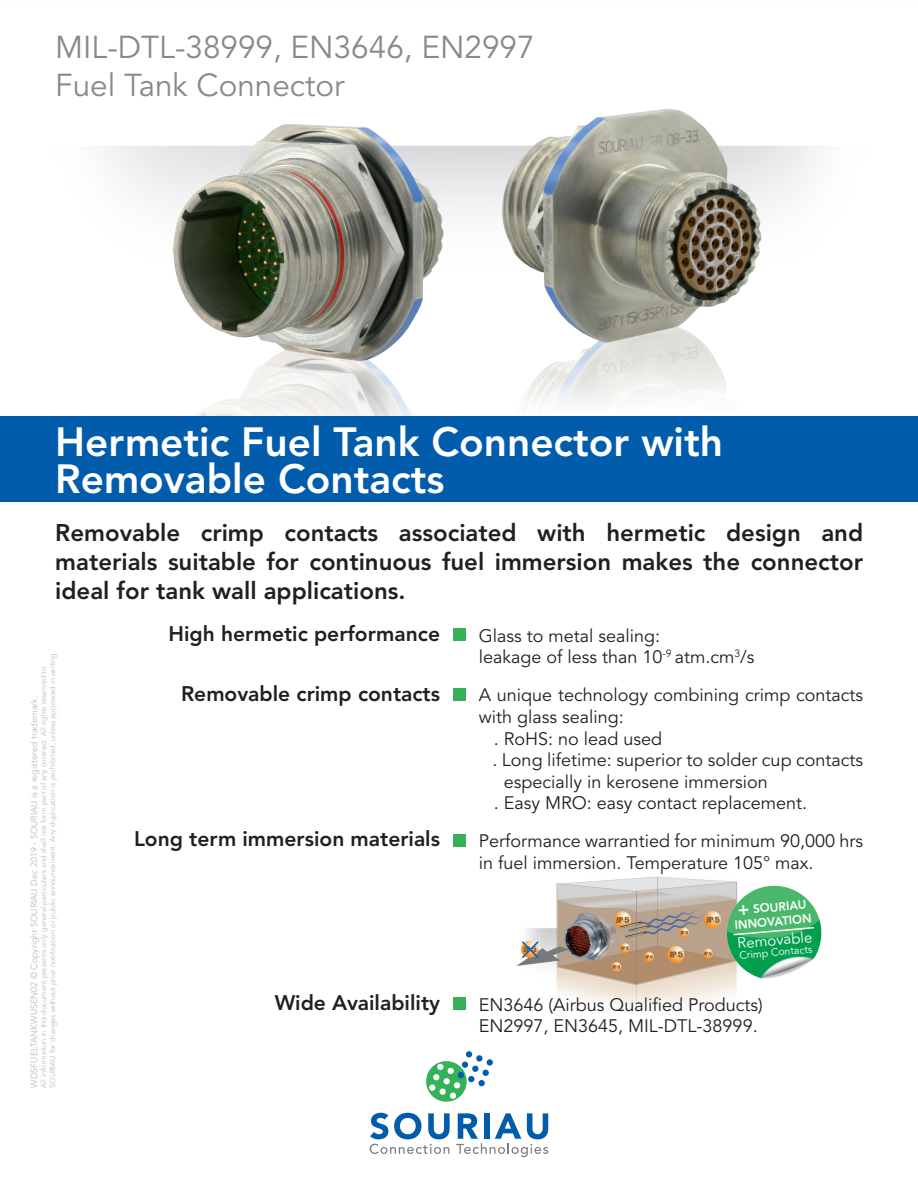
<style>
.page{position:relative;width:918px;height:1188px;background:#fff}
.page>*{position:absolute;margin:0;border:0;box-sizing:border-box;transform-origin:0 0}
.t1{font:800 40.5px/37.5px "Avenir LT Std";color:#fff}
.t2{font:31.5px/37.8px "Avenir LT Std";color:#87898c}
.t3{font:800 24px/28.8px "Avenir LT Std";color:#231f20;text-align:justify}
.t4{font:800 21px "Avenir LT Std";color:#231f20}
.t5{font:18px/21.6px "Avenir LT Std";color:#231f20}
.t6{font:15px "Avenir LT Std";color:#fff}
.t7{font:800 12px/14.4px "Avenir LT Std";color:#fff;text-align:center}
.t8{font:10.5px "Avenir LT Std";color:#fff}
.t9{font:9px "Avenir LT Std";color:#bcbdc0}
.t10{font:7.5px/9px "Avenir LT Std";color:#bcbdc0}
.s1{font-size:18px}
</style>
<div class="page">
<svg style="left:370px;top:1113px;width:80px;height:41px"></svg>
<svg style="left:456px;top:1113px;width:92px;height:44px"></svg>
<svg style="left:426px;top:1051px;width:67px;height:51px"></svg>
<img style="left:0;top:109px;width:918px;height:308px">
<img style="left:516px;top:877px;width:236px;height:133px">
<img style="left:727px;top:886px;width:95px;height:94px;border-radius:47px">
<svg style="left:732px;top:926px;width:84px;height:10px"></svg>
<div style="left:0;top:417px;width:918px;height:85px;background:#015dab"></div>
<div style="left:453px;top:628px;width:13px;height:13px;background:#35b257"></div>
<div style="left:453px;top:688px;width:13px;height:13px;background:#35b257"></div>
<div style="left:453px;top:997px;width:13px;height:13px;background:#35b257"></div>
<div style="left:453px;top:834px;width:13px;height:12px;background:#35b257"></div>
<h2 class="t2" style="left:55px;top:29px;width:481px">MIL-DTL-38999, EN3646, EN2997<br>Fuel Tank Connector</h2>
<h1 class="t1" style="left:55px;top:423px;width:669px">Hermetic Fuel Tank Connector with<br>Removable Contacts</h1>
<h3 class="t3" style="left:55px;top:518px;width:809px">Removable crimp contacts associated with hermetic design and materials suitable for continuous fuel immersion makes the connector ideal for tank wall applications.</h3>
<p class="t10" style="left:39px;top:1088px;width:438px;rotate:-90deg">All information in this document presents only general particulars and shall not form part of any contract. All rights reserved to<br>SOURIAU for changes without prior notification or public announcement. Any duplication is prohibited, unless approved in writing.</p>
<p class="t9" style="left:29px;top:1088px;width:393px;rotate:-90deg">WDSFUELTANKWUSEN02 © Copyright SOURIAU Dec 2019 - SOURIAU is a registered trademark.</p>
<p class="t4" style="left:169px;top:621px;width:273px">High hermetic performance</p>
<p class="t5" style="left:479px;top:625px;width:277px">Glass to metal sealing:<br>leakage of less than 10<sup>-9</sup> atm.cm<sup>3</sup>/s</p>
<p class="t4" style="left:181px;top:681px;width:261px">Removable crimp contacts</p>
<p class="t5" style="left:479px;top:685px;width:386px">A unique technology combining crimp contacts</p>
<p class="t5" style="left:479px;top:706px;width:146px">with glass sealing:</p>
<p class="t5" style="left:494px;top:728px;width:170px">. RoHS: no lead used</p>
<p class="t5" style="left:492px;top:750px;width:372px">. Long lifetime: superior to solder cup contacts</p>
<p class="t5" style="left:504px;top:771px;width:266px">especially in kerosene immersion</p>
<p class="t5" style="left:494px;top:793px;width:315px">. Easy MRO: easy contact replacement.</p>
<p class="t4" style="left:134px;top:827px;width:308px">Long term immersion materials</p>
<p class="t5" style="left:479px;top:831px;width:386px">Performance warrantied for minimum 90,000 hrs in fuel immersion. Temperature 105° max.</p>
<p class="t7" style="left:733px;top:903px;width:79px;rotate:-5deg"><span class="s1">+</span> SOURIAU<br>INNOVATION</p>
<p class="t6" style="left:737px;top:935px;width:77px;rotate:-5deg">Removable</p>
<p class="t8" style="left:739px;top:949px;width:75px;rotate:-5deg">Crimp Contacts</p>
<p class="t4" style="left:275px;top:990px;width:167px">Wide Availability</p>
<p class="t5" style="left:479px;top:994px;width:286px">EN3646 (Airbus Qualified Products)<br>EN2997, EN3645, MIL-DTL-38999.</p>
</div>
